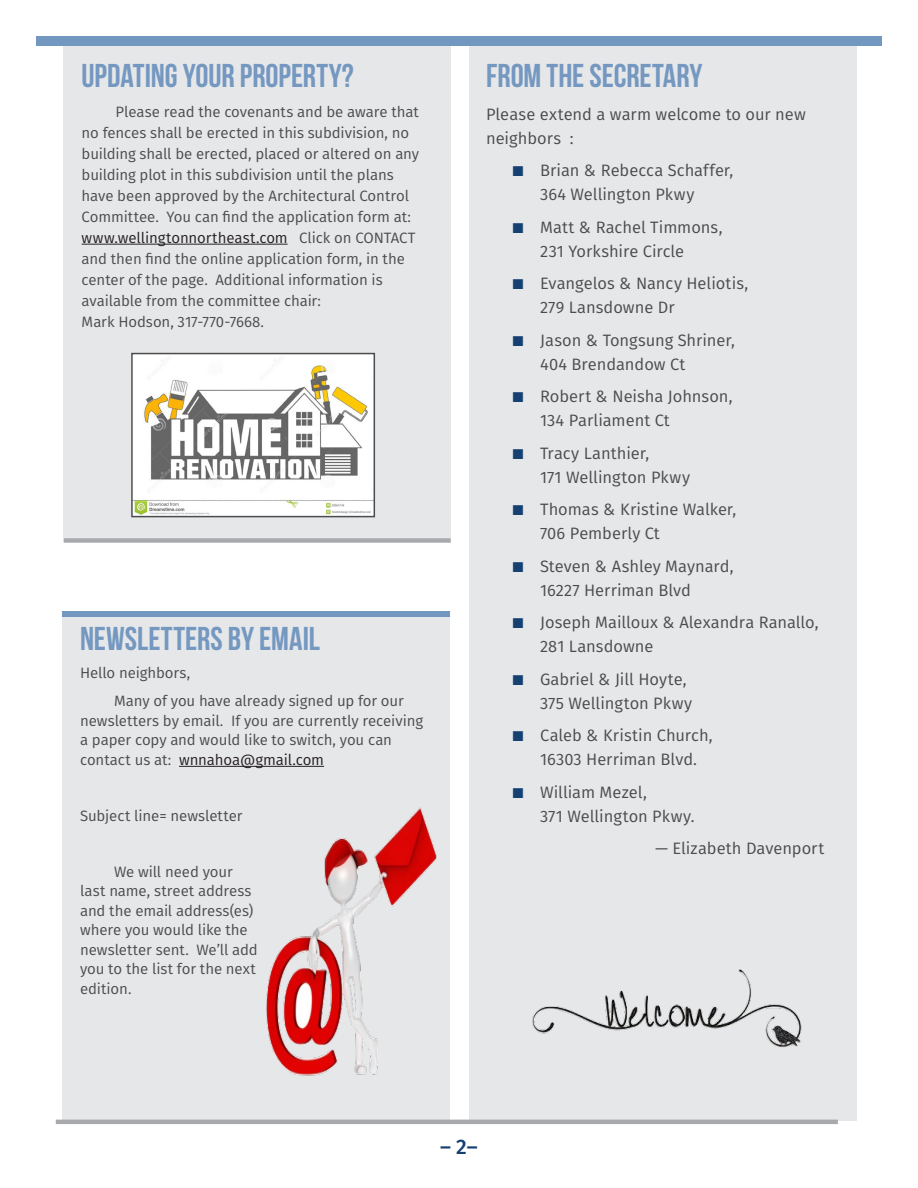
<style>
.page{position:relative;width:918px;height:1188px;background:#fff}
.page>*{position:absolute;margin:0;border:0;box-sizing:border-box;transform-origin:0 0}
.Paragraph_Style_1{font:700 33px "Bebas Neue";letter-spacing:-.005em;color:#7598c1}
.t1{font:500 21px "Fira Sans";color:#154072}
.Body_Text{font:16.5px/24px "Fira Sans";color:#4b4c4d}
.Body_Text-2{font:15px/21px "Fira Sans";letter-spacing:-.01em;color:#4b4c4d}
.Paragraph_Style_1-2{font:15px "Fira Sans";letter-spacing:-.01em;color:#4b4c4d}
.s1{color:#262022}
.s2{font-family:"PT Mono";color:#154072}
</style>
<div class="page">
<div style="left:63px;top:616px;width:387px;height:505px;background:#e6e7e9"></div>
<div style="left:470px;top:46px;width:387px;height:1075px;background:#e6e7e9"></div>
<div style="left:64px;top:46px;width:387px;height:492px;background:#e6e7e9"></div>
<hr style="left:56px;top:1120px;width:782px;height:4px;background:#a8a9ad">
<hr style="left:82px;top:244px;width:206px;height:1px;background:#262022">
<div style="left:64px;top:538px;width:387px;height:5px;background:#a8a9ad"></div>
<div style="left:36px;top:36px;width:846px;height:10px;background:#7297c0"></div>
<hr style="left:179px;top:766px;width:145px;height:1px;background:#262022">
<div style="left:63px;top:611px;width:387px;height:6px;background:#7297c0"></div>
<img style="left:134px;top:356px;width:238px;height:158px">
<div style="left:131px;top:353px;width:244px;height:164px;border:2px solid #4b4c4d"></div>
<img style="left:266px;top:807px;width:171px;height:269px">
<img style="left:532px;top:969px;width:270px;height:78px">
<p class="Paragraph_Style_1" style="left:82px;top:58px;width:274px">UPDATING YOUR PROPERTY?</p>
<p class="Body_Text-2" style="left:82px;top:101px;width:339px;text-indent:34px">Please read the covenants and be aware that no fences shall be erected in this subdivision, no building shall be erected, placed or altered on any building plot in this subdivision until the plans have been approved by the Architectural Control Committee. You can find the application form at: <span class="s1">www.wellingtonnortheast.com</span> Click on CONTACT and then find the online application form, in the center of the page. Additional information is available from the committee chair:<br>Mark Hodson, 317-770-7668.</p>
<p class="Paragraph_Style_1" style="left:80px;top:621px;width:241px">NEWSLETTERS BY EMAIL</p>
<p class="Paragraph_Style_1-2" style="left:80px;top:662px;width:112px">Hello neighbors,</p>
<p class="Body_Text-2" style="left:80px;top:691px;width:345px;line-height:19.5px;text-indent:34px">Many of you have already signed up for our newsletters by email. If you are currently receiving a paper copy and would like to switch, you can contact us at: <span class="s1">wnnahoa@gmail.com</span></p>
<p class="Body_Text-2" style="left:80px;top:805px;width:164px">Subject line= newsletter</p>
<p class="Body_Text-2" style="left:80px;top:862px;width:179px;line-height:19.5px;text-indent:34px">We will need your last name, street address and the email address(es) where you would like the newsletter sent. We’ll add you to the list for the next edition.</p>
<p class="Paragraph_Style_1" style="left:486px;top:58px;width:218px">FROM THE SECRETARY</p>
<p class="Body_Text" style="left:486px;top:102px;width:321px">Please extend a warm welcome to our new neighbors :</p>
<p class="Body_Text" style="left:540px;top:158px;width:195px;text-indent:-27px"><span class="s2">■</span> Brian &amp; Rebecca Schaffer,<br>364 Wellington Pkwy</p>
<p class="Body_Text" style="left:540px;top:215px;width:184px;text-indent:-27px"><span class="s2">■</span> Matt &amp; Rachel Timmons,<br>231 Yorkshire Circle</p>
<p class="Body_Text" style="left:540px;top:271px;width:210px;text-indent:-27px"><span class="s2">■</span> Evangelos &amp; Nancy Heliotis,<br>279 Lansdowne Dr</p>
<p class="Body_Text" style="left:540px;top:328px;width:196px;text-indent:-27px"><span class="s2">■</span> Jason &amp; Tongsung Shriner,<br>404 Brendandow Ct</p>
<p class="Body_Text" style="left:540px;top:384px;width:194px;text-indent:-27px"><span class="s2">■</span> Robert &amp; Neisha Johnson,<br>134 Parliament Ct</p>
<p class="Body_Text" style="left:540px;top:441px;width:151px;text-indent:-27px"><span class="s2">■</span> Tracy Lanthier,<br>171 Wellington Pkwy</p>
<p class="Body_Text" style="left:540px;top:497px;width:198px;text-indent:-27px"><span class="s2">■</span> Thomas &amp; Kristine Walker,<br>706 Pemberly Ct</p>
<p class="Body_Text" style="left:540px;top:554px;width:195px;text-indent:-27px"><span class="s2">■</span> Steven &amp; Ashley Maynard,<br>16227 Herriman Blvd</p>
<p class="Body_Text" style="left:540px;top:610px;width:280px;text-indent:-27px"><span class="s2">■</span> Joseph Mailloux &amp; Alexandra Ranallo,<br>281 Lansdowne</p>
<p class="Body_Text" style="left:540px;top:667px;width:154px;text-indent:-27px"><span class="s2">■</span> Gabriel &amp; Jill Hoyte,<br>375 Wellington Pkwy</p>
<p class="Body_Text" style="left:540px;top:723px;width:174px;text-indent:-27px"><span class="s2">■</span> Caleb &amp; Kristin Church,<br>16303 Herriman Blvd.</p>
<p class="Body_Text" style="left:540px;top:780px;width:156px;text-indent:-27px"><span class="s2">■</span> William Mezel,<br>371 Wellington Pkwy.</p>
<p class="Body_Text" style="left:655px;top:836px;width:171px">— Elizabeth Davenport</p>
<h2 class="t1" style="left:440px;top:1129px;width:39px">– 2–</h2>
</div>
